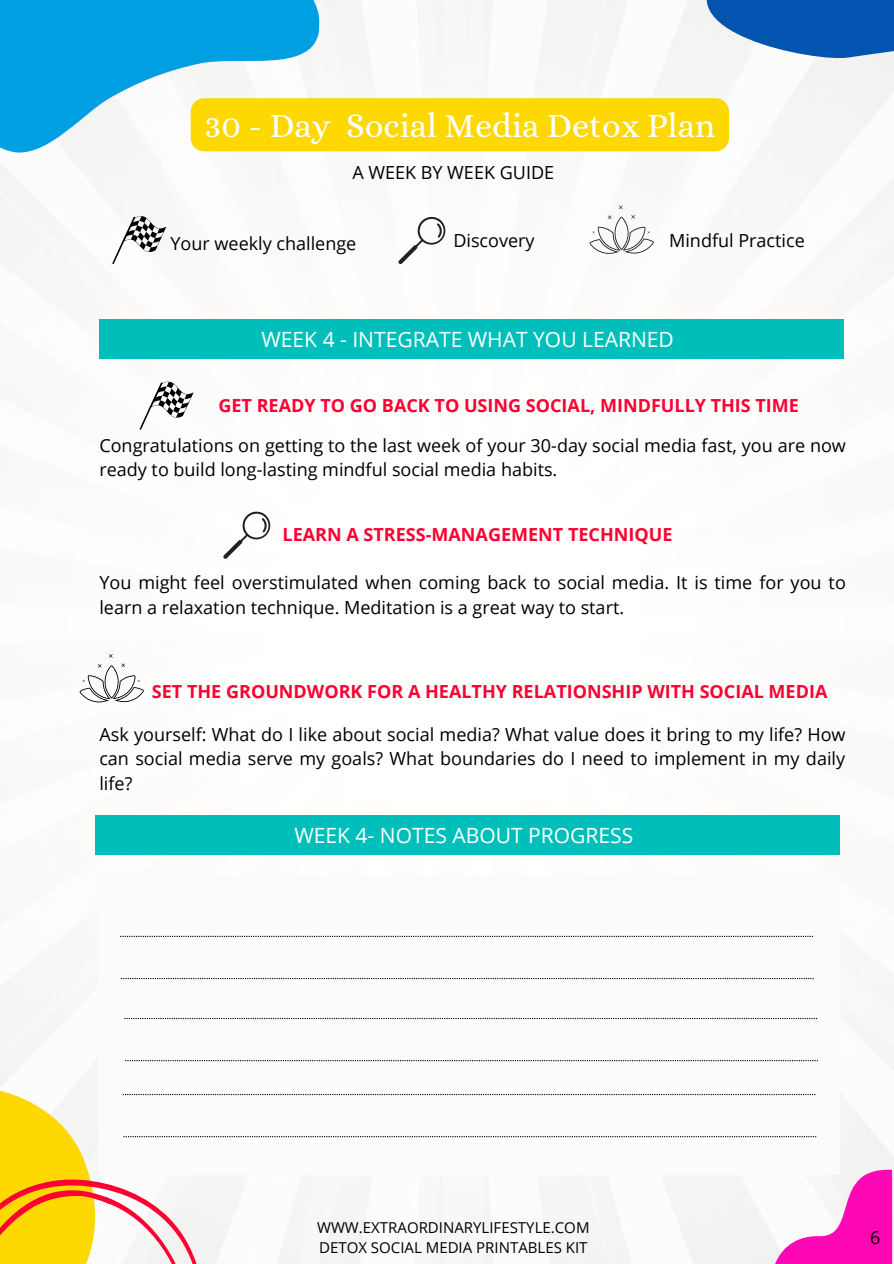
<style>
.page{position:relative;width:894px;height:1264px;background:#fff}
.page>*{position:absolute;margin:0;border:0;box-sizing:border-box;transform-origin:0 0}
.t1{font:34.2px "Alice";color:#fff}
.t2{font:21px "Open Sans";color:#fff}
.t3{font:18px/24.8px "Open Sans";color:#000}
.t4{font:700 18px "Open Sans";color:#fe0032}
.t5{font:15px "Open Sans";color:#000}
</style>
<div class="page">
<img style="left:0;top:151px;width:893px;height:1112px">
<svg style="left:0;top:0;width:326px;height:162px;fill:#009fe1"></svg>
<svg style="left:112px;top:216px;width:54px;height:48px"></svg>
<svg style="left:398px;top:217px;width:47px;height:47px"></svg>
<svg style="left:589px;top:205px;width:64px;height:49px"></svg>
<svg style="left:191px;top:0;width:702px;height:151px"></svg>
<div style="left:99px;top:319px;width:745px;height:39px;background:#00bfba"></div>
<svg style="left:139px;top:381px;width:54px;height:49px"></svg>
<svg style="left:223px;top:511px;width:47px;height:48px"></svg>
<svg style="left:80px;top:654px;width:64px;height:48px"></svg>
<div style="left:95px;top:815px;width:745px;height:40px;background:#00bfba"></div>
<div style="left:98px;top:876px;width:741px;height:299px;background:#fcfbfb"></div>
<svg style="left:120px;top:935px;width:692px;height:2px"></svg>
<svg style="left:121px;top:978px;width:692px;height:1px"></svg>
<svg style="left:124px;top:1017px;width:691px;height:2px"></svg>
<svg style="left:125px;top:1060px;width:692px;height:1px"></svg>
<svg style="left:0;top:1085px;width:891px;height:178px"></svg>
<p class="t1" style="left:204px;top:105px;width:512px">30 - Day Social Media Detox Plan</p>
<p class="t3" style="left:352px;top:160px;width:203px">A WEEK BY WEEK GUIDE</p>
<p class="t3" style="left:170px;top:230px;width:187px">Your weekly challenge</p>
<p class="t3" style="left:453px;top:227px;width:83px">Discovery</p>
<p class="t3" style="left:669px;top:227px;width:137px">Mindful Practice</p>
<p class="t2" style="left:261px;top:324px;width:414px">WEEK 4 - INTEGRATE WHAT YOU LEARNED</p>
<p class="t4" style="left:218px;top:393px;width:582px">GET READY TO GO BACK TO USING SOCIAL, MINDFULLY THIS TIME</p>
<p class="t3" style="left:99px;top:432px;width:747px">Congratulations on getting to the last week of your 30-day social media fast, you are now ready to build long-lasting mindful social media habits.</p>
<p class="t4" style="left:282px;top:522px;width:391px">LEARN A STRESS-MANAGEMENT TECHNIQUE</p>
<p class="t3" style="left:99px;top:570px;width:747px">You might feel overstimulated when coming back to social media. It is time for you to learn a relaxation technique. Meditation is a great way to start.</p>
<p class="t4" style="left:152px;top:679px;width:676px">SET THE GROUNDWORK FOR A HEALTHY RELATIONSHIP WITH SOCIAL MEDIA</p>
<p class="t3" style="left:99px;top:721px;width:747px;text-align:justify">Ask yourself: What do I like about social media? What value does it bring to my life? How can social media serve my goals? What boundaries do I need to implement in my daily life?</p>
<p class="t2" style="left:294px;top:821px;width:340px">WEEK 4- NOTES ABOUT PROGRESS</p>
<p class="t5" style="left:317px;top:1216px;width:274px">WWW.EXTRAORDINARYLIFESTYLE.COM</p>
<p class="t5" style="left:319px;top:1236px;width:270px">DETOX SOCIAL MEDIA PRINTABLES KIT</p>
<p class="t3" style="left:869px;top:1224px;width:12px">6</p>
</div>
